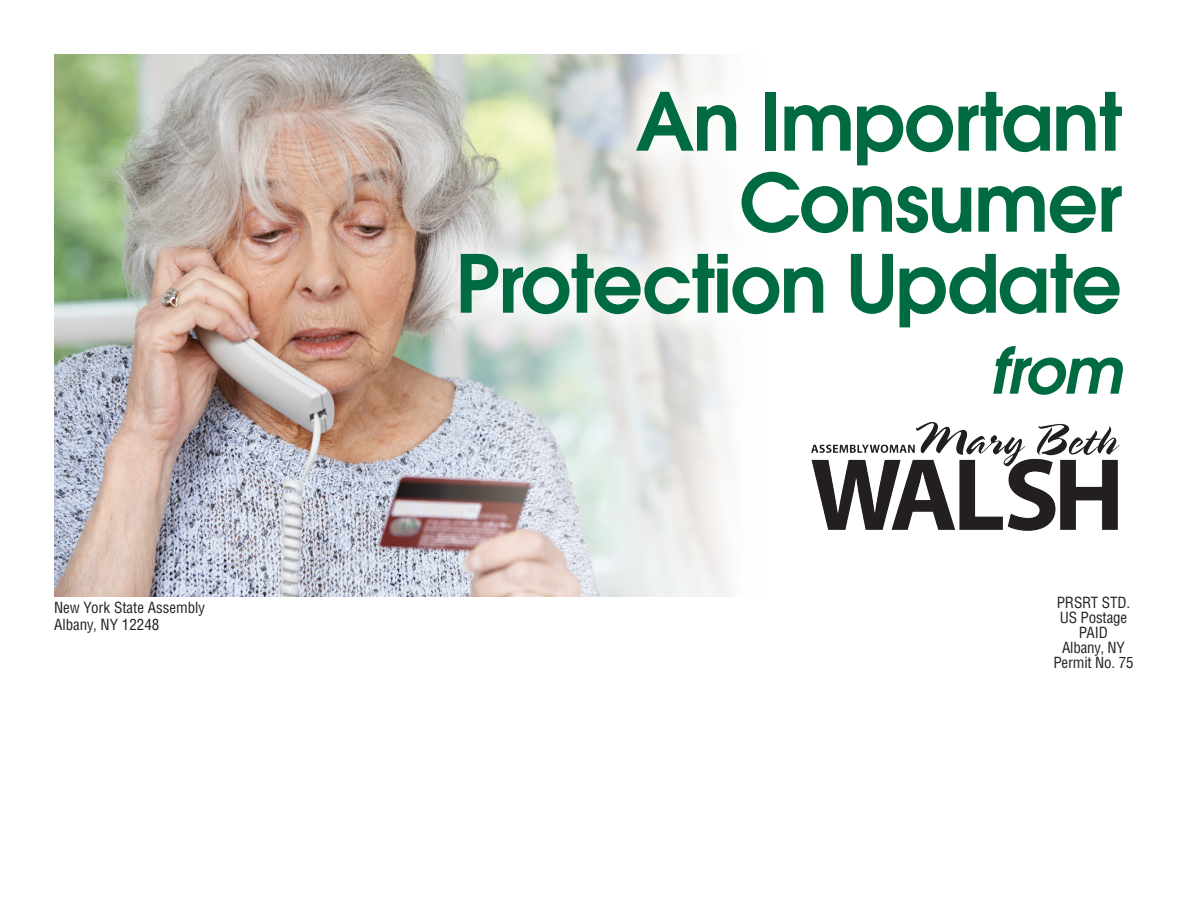
<style>
.page{position:relative;width:1188px;height:918px;background:#fff}
.page>*{position:absolute;margin:0;border:0;box-sizing:border-box;transform-origin:0 0}
.t1{font:600 79.5px/81px "Avant Garde";letter-spacing:-.02em;color:#006a40;text-align:right}
.t2{font:italic 600 63px "Avant Garde";color:#006a40}
.t3{font:condensed 15px/15px "Helvetica";letter-spacing:-.01em;color:#231f20;text-align:center}
</style>
<div class="page">
<img style="left:54px;top:54px;width:676px;height:542px">
<div style="left:422px;top:54px;width:739px;height:379px;background:#fff;opacity:.75"></div>
<img style="left:794px;top:404px;width:340px;height:127px">
<p class="t3" style="left:54px;top:599px;width:153px;line-height:16.5px;text-align:left">New York State Assembly<br>Albany, NY 12248</p>
<h1 class="t1" style="left:455px;top:80px;width:669px">An Important<br>Consumer<br>Protection Update</h1>
<h2 class="t2" style="left:989px;top:329px;width:134px">from</h2>
<p class="t3" style="left:1053px;top:595px;width:82px">PRSRT STD.<br>US Postage<br>PAID<br>Albany, NY<br>Permit No. 75</p>
</div>
